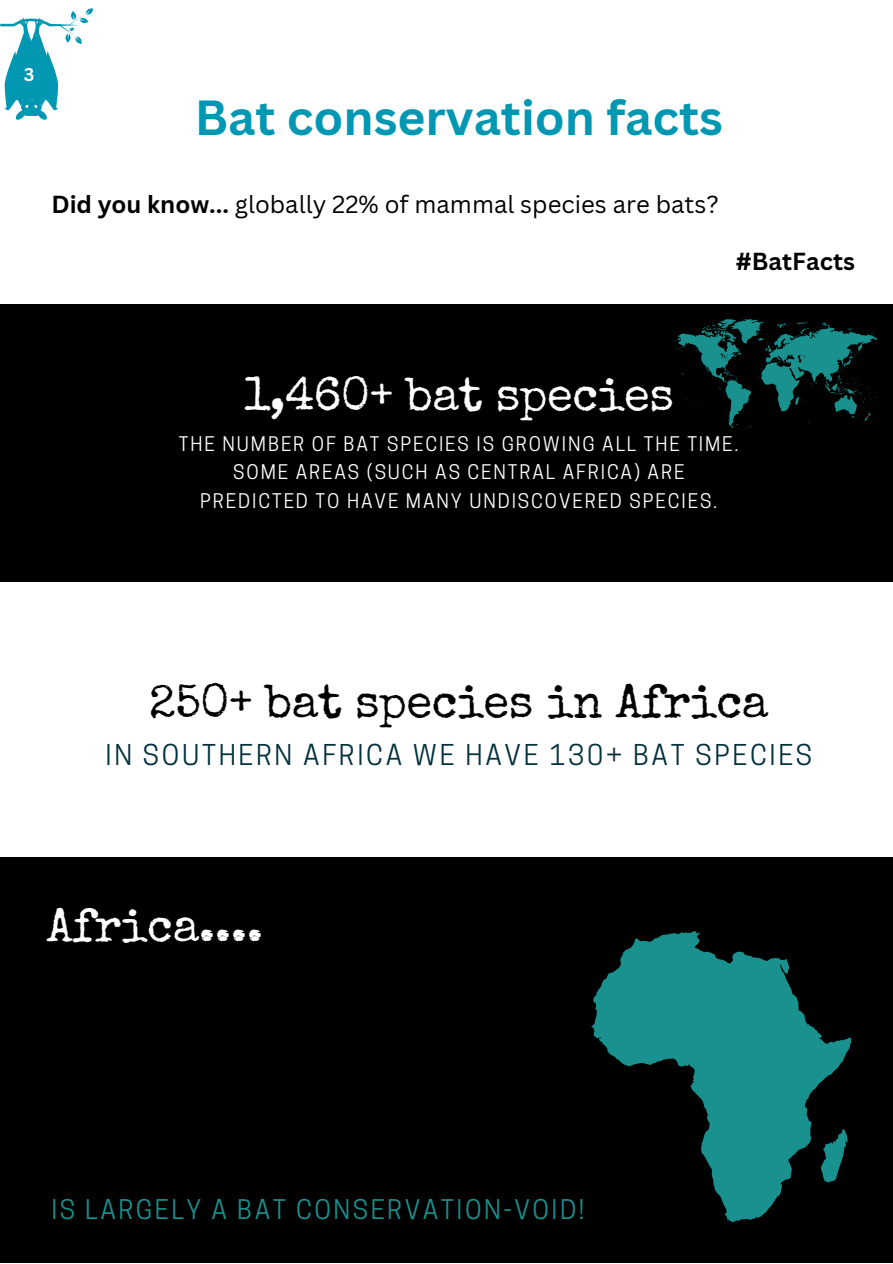
<style>
.page{position:relative;width:893px;height:1264px;background:#fff}
.page>*{position:absolute;margin:0;border:0;box-sizing:border-box;transform-origin:0 0}
.t1{font:700 48px "Canva Sans";color:#0097b2}
.t2{font:47.25px "Special Elite";letter-spacing:-.01em;color:#000}
.t3{font:47.25px "Special Elite";letter-spacing:-.01em;color:#fff}
.t4{font:47.1px "Special Elite";letter-spacing:-.01em;color:#fff}
.t5{font:27px "Cooper Hewitt";letter-spacing:.1em;color:#03313d}
.t6{font:25.5px "Cooper Hewitt";letter-spacing:.1em;color:#19918e}
.t7{font:24px "Canva Sans";color:#000}
.t8{font:700 24px "Canva Sans";color:#000}
.t9{font:18.9px/28.3px "Cooper Hewitt";letter-spacing:.1em;color:#fff;text-align:center}
.t10{font:700 18px "Canva Sans";color:#fff}
.s1{font-weight:700}
</style>
<div class="page">
<svg style="left:0;top:8px;width:93px;height:112px"></svg>
<div style="left:0;top:304px;width:892px;height:278px;background:#000"></div>
<svg style="left:675px;top:319px;width:202px;height:109px"></svg>
<div style="left:0;top:856px;width:892px;height:406px;background:#000"></div>
<svg style="left:591px;top:931px;width:260px;height:291px;fill:#19918e"></svg>
<p class="t10" style="left:24px;top:62px;width:12px">3</p>
<h1 class="t1" style="left:195px;top:84px;width:529px">Bat conservation facts</h1>
<p class="t7" style="left:51px;top:187px;width:668px"><span class="s1">Did you know...</span> globally 22% of mammal species are bats?</p>
<p class="t8" style="left:735px;top:244px;width:121px">#BatFacts</p>
<h2 class="t3" style="left:243px;top:376px;width:432px">1,460+ bat species</h2>
<p class="t9" style="left:179px;top:432px;width:561px">THE NUMBER OF BAT SPECIES IS GROWING ALL THE TIME.<br>SOME AREAS (SUCH AS CENTRAL AFRICA) ARE<br>PREDICTED TO HAVE MANY UNDISCOVERED SPECIES.</p>
<h2 class="t2" style="left:149px;top:683px;width:621px">250+ bat species in Africa</h2>
<h3 class="t5" style="left:105px;top:744px;width:708px">IN SOUTHERN AFRICA WE HAVE 130+ BAT SPECIES</h3>
<h3 class="t4" style="left:47px;top:907px;width:218px">Africa....</h3>
<h3 class="t6" style="left:51px;top:1200px;width:534px">IS LARGELY A BAT CONSERVATION-VOID!</h3>
</div>
